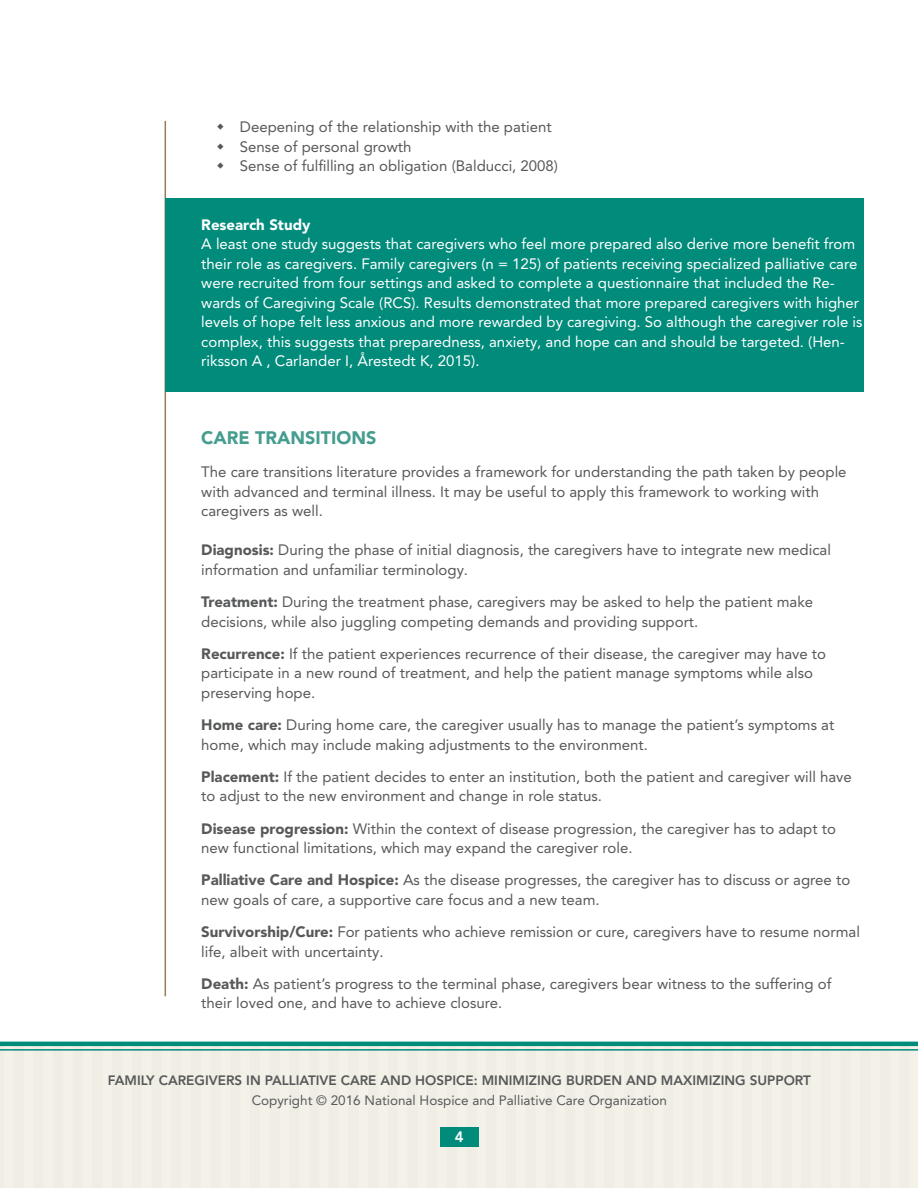
<style>
.page{position:relative;width:918px;height:1188px;background:#fff}
.page>*{position:absolute;margin:0;border:0;box-sizing:border-box;transform-origin:0 0}
.t1{font:900 18px "Avenir LT Pro";color:#469d8f}
.t2{font:15px/19.5px "Avenir LT Pro";color:#57585a}
.t3{font:15px/19.5px "Avenir LT Pro";color:#fff}
.t4{font:900 15px "Avenir LT Pro";color:#fff}
.t5{font:800 15px "Avenir";color:#fff}
.t6{font:800 13.5px "Avenir";color:#57585a}
.t7{font:13.5px "Avenir";color:#57585a}
.s1{font-weight:900}
</style>
<div class="page">
<div style="left:0;top:1046px;width:918px;height:142px;background:#f0eee5"></div>
<hr style="left:0;top:1042px;width:918px;height:4px;background:#008b7b">
<hr style="left:0;top:1049px;width:918px;height:2px;background:#008b7b">
<div style="left:440px;top:1127px;width:39px;height:20px;background:#008b7b"></div>
<hr style="left:165px;top:121px;width:1px;height:875px;background:#977f53">
<div style="left:165px;top:198px;width:699px;height:194px;background:#008b7b"></div>
<p class="t2" style="left:240px;top:119px;width:320px">Deepening of the relationship with the patient<br>Sense of personal growth<br>Sense of fulfilling an obligation (Balducci, 2008)</p>
<p class="t4" style="left:201px;top:219px;width:111px">Research Study</p>
<p class="t3" style="left:201px;top:236px;width:663px">A least one study suggests that caregivers who feel more prepared also derive more benefit from their role as caregivers. Family caregivers (n = 125) of patients receiving specialized palliative care were recruited from four settings and asked to complete a questionnaire that included the Re&shy;wards of Caregiving Scale (RCS). Results demonstrated that more prepared caregivers with higher levels of hope felt less anxious and more rewarded by caregiving. So although the caregiver role is complex, this suggests that preparedness, anxiety, and hope can and should be targeted. (Hen&shy;riksson A , Carlander I, Årestedt K, 2015).</p>
<p class="t1" style="left:201px;top:432px;width:177px">CARE TRANSITIONS</p>
<p class="t2" style="left:201px;top:464px;width:647px">The care transitions literature provides a framework for understanding the path taken by people with advanced and terminal illness. It may be useful to apply this framework to working with caregivers as well.</p>
<p class="t2" style="left:201px;top:542px;width:631px"><span class="s1">Diagnosis:</span> During the phase of initial diagnosis, the caregivers have to integrate new medical information and unfamiliar terminology.</p>
<p class="t2" style="left:201px;top:594px;width:613px"><span class="s1">Treatment:</span> During the treatment phase, caregivers may be asked to help the patient make decisions, while also juggling competing demands and providing support.</p>
<p class="t2" style="left:201px;top:646px;width:626px"><span class="s1">Recurrence:</span> If the patient experiences recurrence of their disease, the caregiver may have to participate in a new round of treatment, and help the patient manage symptoms while also preserving hope.</p>
<p class="t2" style="left:201px;top:717px;width:635px"><span class="s1">Home care:</span> During home care, the caregiver usually has to manage the patient’s symptoms at home, which may include making adjustments to the environment.</p>
<p class="t2" style="left:201px;top:769px;width:652px"><span class="s1">Placement:</span> If the patient decides to enter an institution, both the patient and caregiver will have to adjust to the new environment and change in role status.</p>
<p class="t2" style="left:201px;top:820px;width:636px"><span class="s1">Disease progression:</span> Within the context of disease progression, the caregiver has to adapt to new functional limitations, which may expand the caregiver role.</p>
<p class="t2" style="left:201px;top:872px;width:650px"><span class="s1">Palliative Care and Hospice:</span> As the disease progresses, the caregiver has to discuss or agree to new goals of care, a supportive care focus and a new team.</p>
<p class="t2" style="left:201px;top:924px;width:660px"><span class="s1">Survivorship/Cure:</span> For patients who achieve remission or cure, caregivers have to resume normal life, albeit with uncertainty.</p>
<p class="t2" style="left:201px;top:976px;width:632px"><span class="s1">Death:</span> As patient’s progress to the terminal phase, caregivers bear witness to the suffering of their loved one, and have to achieve closure.</p>
<p class="t6" style="left:108px;top:1070px;width:705px">FAMILY CAREGIVERS IN PALLIATIVE CARE AND HOSPICE: MINIMIZING BURDEN AND MAXIMIZING SUPPORT</p>
<p class="t7" style="left:252px;top:1089px;width:417px">Copyright © 2016 National Hospice and Palliative Care Organization</p>
<p class="t5" style="left:455px;top:1125px;width:10px">4</p>
</div>
